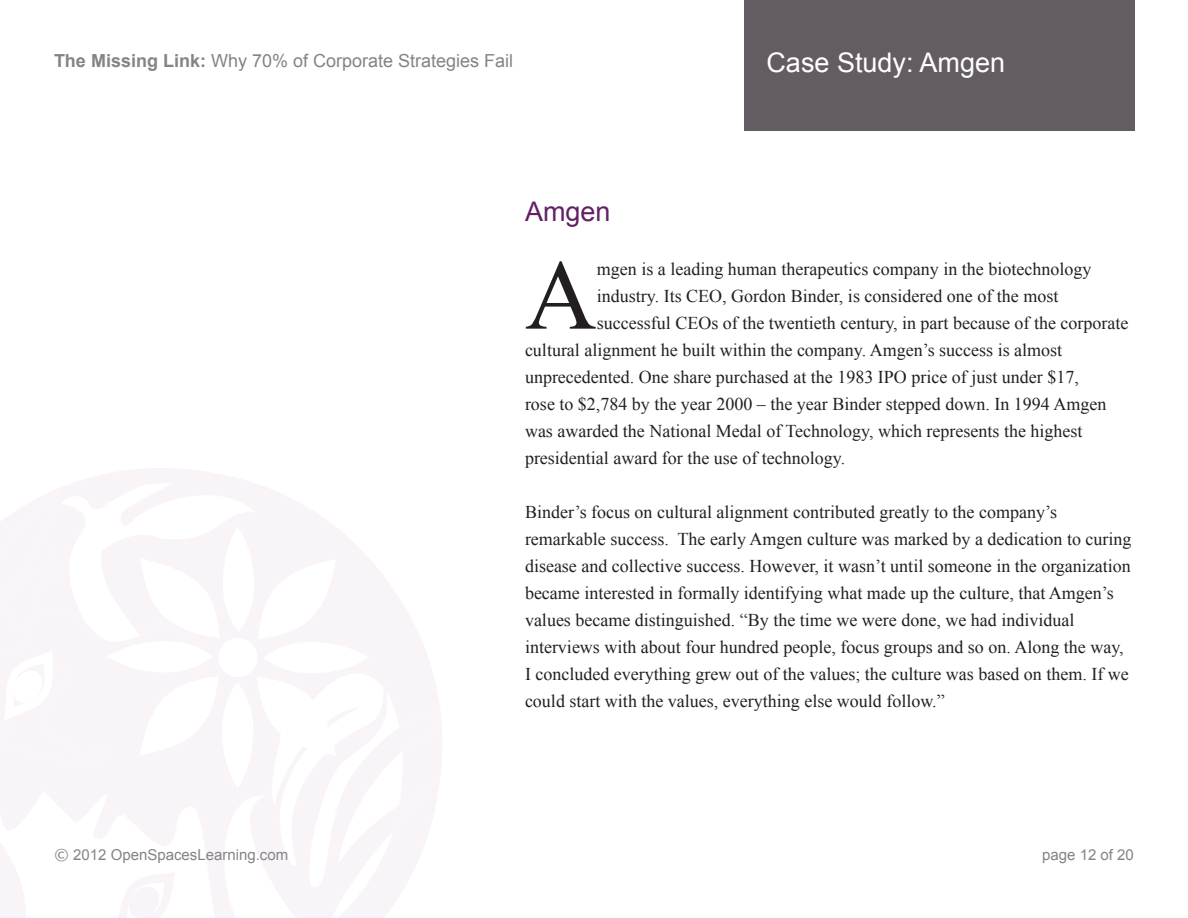
<style>
.page{position:relative;width:1188px;height:918px;background:#fff}
.page>*{position:absolute;margin:0;border:0;box-sizing:border-box;transform-origin:0 0}
.t1{font:99.6px "Times New Roman";color:#231f20}
.t2{font:27px "Arial";color:#fff}
.t3{font:27px "Arial";color:#632064}
.t4{font:18px/27px "Times New Roman";color:#231f20}
.t5{font:18px "Arial";color:#828487}
.t6{font:15px "Arial";color:#828487}
.s1{font-weight:700}
.s2{font-family:"Verdana"}
</style>
<div class="page">
<svg style="left:50px;top:468px;width:228px;height:25px;fill:#f9f4f8"></svg>
<svg style="left:0;top:493px;width:442px;height:425px;fill:#f9f4f8"></svg>
<svg style="left:114px;top:872px;width:62px;height:46px"></svg>
<svg style="left:4px;top:651px;width:49px;height:70px"></svg>
<svg style="left:107px;top:527px;width:262px;height:261px;fill:#f9f4f8"></svg>
<div style="left:744px;top:0;width:390px;height:130px;background:#635c63"></div>
<p class="t5" style="left:54px;top:49px;width:461px"><span class="s1">The Missing Link:</span> Why 70% of Corporate Strategies Fail</p>
<h2 class="t2" style="left:766px;top:45px;width:240px">Case Study: Amgen</h2>
<h2 class="t3" style="left:525px;top:193px;width:87px">Amgen</h2>
<h1 class="t1" style="left:525px;top:228px;width:73px">A</h1>
<p class="t4" style="left:597px;top:255px;width:496px">mgen is a leading human therapeutics company in the biotechnology</p>
<p class="t4" style="left:597px;top:282px;width:463px">industry. Its CEO, Gordon Binder, is considered one of the most</p>
<p class="t4" style="left:597px;top:309px;width:533px">successful CEOs of the twentieth century, in part because of the corporate</p>
<p class="t4" style="left:525px;top:336px;width:539px">cultural alignment he built within the company. Amgen’s success is almost</p>
<p class="t4" style="left:525px;top:363px;width:555px">unprecedented. One share purchased at the 1983 IPO price of just under $17,</p>
<p class="t4" style="left:525px;top:390px;width:583px">rose to $2,784 by the year 2000 – the year Binder stepped down. In 1994 Amgen</p>
<p class="t4" style="left:525px;top:417px;width:559px">was awarded the National Medal of Technology, which represents the highest</p>
<p class="t4" style="left:525px;top:444px;width:322px">presidential award for the use of technology.</p>
<p class="t4" style="left:525px;top:498px;width:608px">Binder’s focus on cultural alignment contributed greatly to the company’s remarkable success. The early Amgen culture was marked by a dedication to curing disease and collective success. However, it wasn’t until someone in the organization became interested in formally identifying what made up the culture, that Amgen’s values became distinguished. “By the time we were done, we had individual interviews with about four hundred people, focus groups and so on. Along the way, I concluded everything grew out of the values; the culture was based on them. If we could start with the values, everything else would follow.”</p>
<p class="t6" style="left:54px;top:845px;width:236px"><span class="s2">©</span> 2012 OpenSpacesLearning.com</p>
<p class="t6" style="left:1042px;top:845px;width:93px">page 12 of 20</p>
</div>
